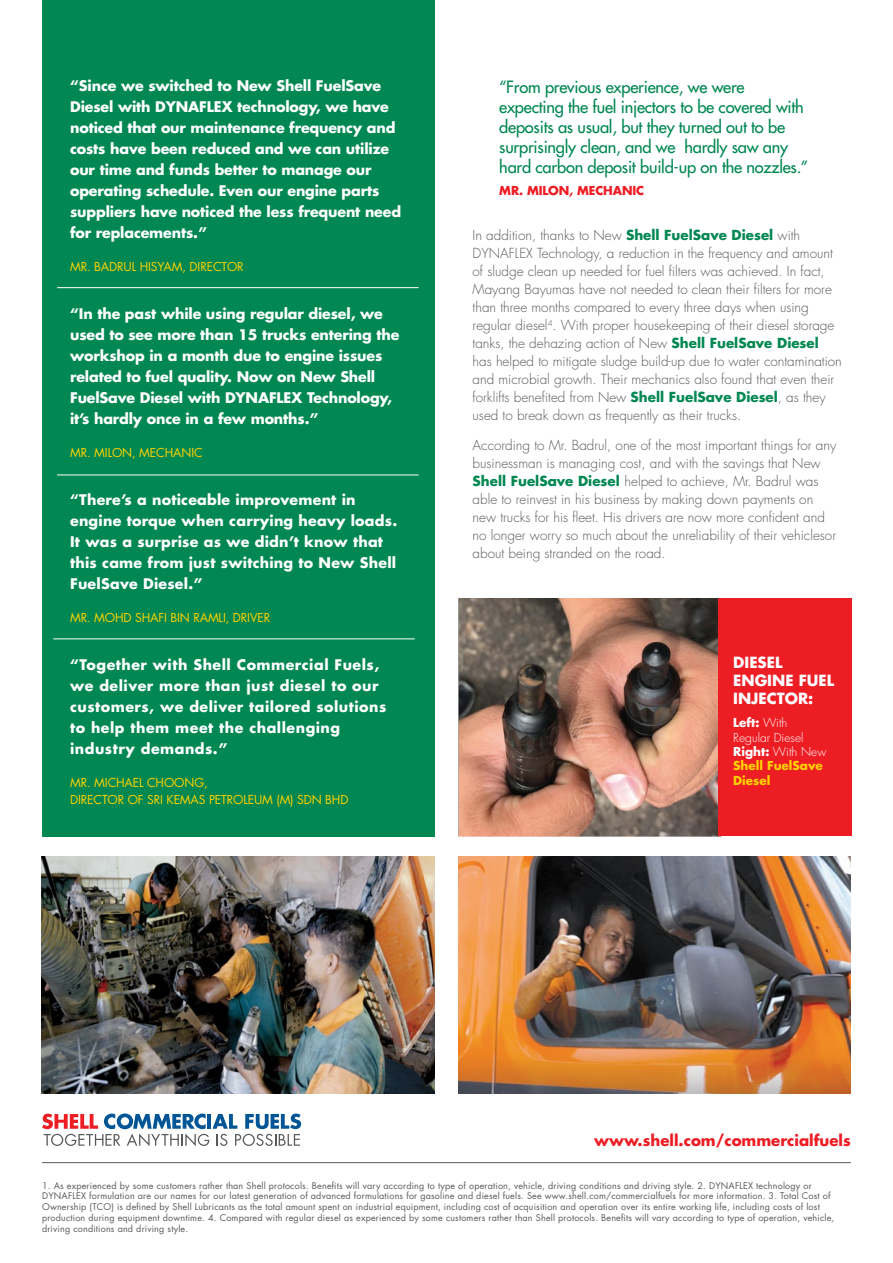
<style>
.page{position:relative;width:893px;height:1263px;background:#fff}
.page>*{position:absolute;margin:0;border:0;box-sizing:border-box;transform-origin:0 0}
.t1{font:500 16.5px/19.8px "Futura Std";letter-spacing:-.015em;color:#008752}
.t2{font:700 15px "Futura Std";color:#ed1d24}
.t3{font:700 15px/18px "Futura Std";color:#fff}
.t4{font:700 14.25px/21px "Futura Std";letter-spacing:-.01em;color:#fff}
.t5{font:700 14.25px/21px "Futura Std";letter-spacing:.015em;color:#fff}
.t6{font:700 14.25px/21px "Futura Std";letter-spacing:.035em;color:#fff}
.t7{font:300 13.5px/18px "Futura Std";color:#58595b}
.t8{font:12px/17.4px "Futura Std";letter-spacing:-.01em;color:#ffd200}
.t9{font:300 12px/14.4px "Futura Std";color:#fff}
.t10{font:700 12px "Futura Std";letter-spacing:-.01em;color:#ed1d24}
.t11{font:9px/10.8px "Futura Std";letter-spacing:.02em;color:#58595b}
.s1{font-weight:700;color:#008752}
.s2{font-weight:700}
.s3{font-weight:700;color:#ffd200}
</style>
<div class="page">
<img style="left:458px;top:856px;width:393px;height:237px">
<div style="left:42px;top:0;width:392px;height:836px;background:#008752"></div>
<hr style="left:57px;top:287px;width:362px;height:1px;background:#fff">
<hr style="left:57px;top:475px;width:362px;height:1px;background:#fff">
<hr style="left:53px;top:638px;width:362px;height:1px;background:#fff">
<hr style="left:42px;top:1162px;width:809px;height:1px;background:#58595b">
<img style="left:42px;top:856px;width:392px;height:237px">
<img style="left:458px;top:598px;width:260px;height:238px">
<div style="left:718px;top:598px;width:134px;height:238px;background:#ed1d24"></div>
<svg style="left:42px;top:1113px;width:259px;height:33px"></svg>
<p class="t4" style="left:70px;top:75px;width:332px">“Since we switched to New Shell FuelSave Diesel with DYNAFLEX technology, we have noticed that our maintenance frequency and costs have been reduced and we can utilize our time and funds better to manage our operating schedule. Even our engine parts suppliers have noticed the less frequent need for replacements.”</p>
<p class="t8" style="left:70px;top:258px;width:175px">MR. BADRUL HISYAM, DIRECTOR</p>
<p class="t4" style="left:70px;top:303px;width:331px">“In the past while using regular diesel, we used to see more than 15 trucks entering the workshop in a month due to engine issues related to fuel quality. Now on New Shell FuelSave Diesel with DYNAFLEX Technology, it’s hardly once in a few months.”</p>
<p class="t8" style="left:70px;top:444px;width:134px">MR. MILON, MECHANIC</p>
<p class="t5" style="left:70px;top:489px;width:329px">“There’s a noticeable improvement in engine torque when carrying heavy loads.<br>It was a surprise as we didn’t know that this came from just switching to New Shell FuelSave Diesel.”</p>
<p class="t8" style="left:70px;top:609px;width:202px">MR. MOHD SHAFI BIN RAMLI, DRIVER</p>
<p class="t6" style="left:70px;top:654px;width:318px">“Together with Shell Commercial Fuels, we deliver more than just diesel to our customers, we deliver tailored solutions to help them meet the challenging industry demands.”</p>
<p class="t8" style="left:70px;top:774px;width:280px">MR. MICHAEL CHOONG,<br>DIRECTOR OF SRI KEMAS PETROLEUM (M) SDN BHD</p>
<p class="t1" style="left:499px;top:78px;width:311px">“From previous experience, we were expecting the fuel injectors to be covered with deposits as usual, but they turned out to be surprisingly clean, and we hardly saw any hard carbon deposit build-up on the nozzles.”</p>
<p class="t10" style="left:499px;top:182px;width:146px">MR. MILON, MECHANIC</p>
<p class="t7" style="left:473px;top:227px;width:371px">In addition, thanks to New <span class="s1">Shell FuelSave Diesel</span> with DYNAFLEX Technology, a reduction in the frequency and amount of sludge clean up needed for fuel filters was achieved. In fact, Mayang Bayumas have not needed to clean their filters for more than three months compared to every three days when using regular diesel<sup>4</sup>. With proper housekeeping of their diesel storage tanks, the dehazing action of New <span class="s1">Shell FuelSave Diesel<br></span>has helped to mitigate sludge build-up due to water contamination and microbial growth. Their mechanics also found that even their forklifts benefited from New <span class="s1">Shell FuelSave Diesel</span>, as they used to break down as frequently as their trucks.</p>
<p class="t7" style="left:473px;top:437px;width:365px">According to Mr. Badrul, one of the most important things for any businessman is managing cost, and with the savings that New <span class="s1">Shell FuelSave Diesel</span> helped to achieve, Mr. Badrul was able to reinvest in his business by making down payments on new trucks for his fleet. His drivers are now more confident and no longer worry so much about the unreliability of their vehiclesor about being stranded on the road.</p>
<p class="t3" style="left:733px;top:653px;width:103px">DIESEL<br>ENGINE FUEL<br>INJECTOR:</p>
<p class="t9" style="left:733px;top:716px;width:95px"><span class="s2">Left:</span> With<br>Regular Diesel<br><span class="s2">Right:</span> With New<br><span class="s3">Shell FuelSave<br>Diesel</span></p>
<p class="t2" style="left:594px;top:1131px;width:258px">www.shell.com/commercialfuels</p>
<p class="t11" style="left:42px;top:1180px;width:794px">1. As experienced by some customers rather than Shell protocols. Benefits will vary according to type of operation, vehicle, driving conditions and driving style. 2. DYNAFLEX technology or DYNAFLEX formulation are our names for our latest generation of advanced formulations for gasoline and diesel fuels. See www.shell.com/commercialfuels for more information. 3. Total Cost of Ownership (TCO) is defined by Shell Lubricants as the total amount spent on industrial equipment, including cost of acquisition and operation over its entire working life, including costs of lost production during equipment downtime. 4. Compared with regular diesel as experienced by some customers rather than Shell protocols. Benefits will vary according to type of operation, vehicle, driving conditions and driving style.</p>
</div>
